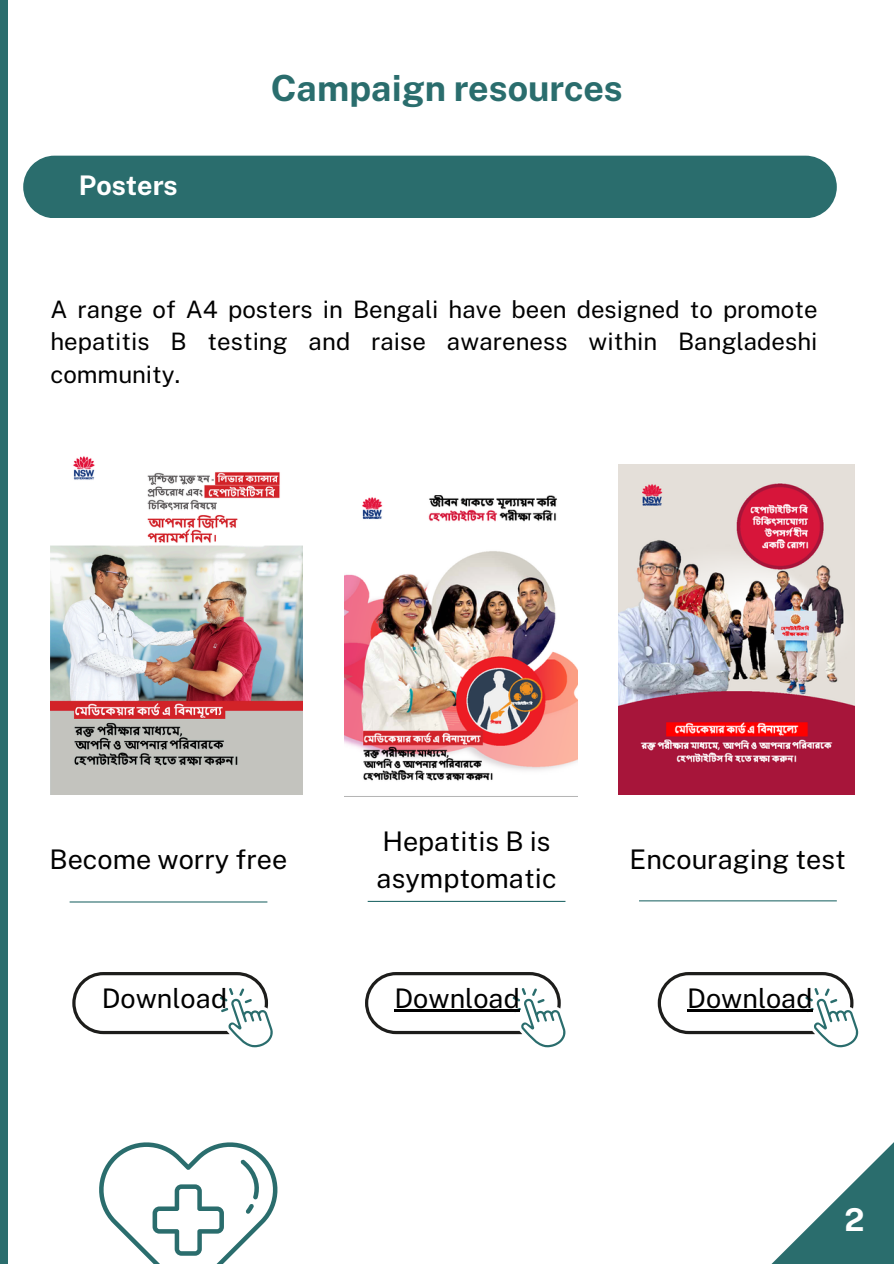
<style>
.page{position:relative;width:894px;height:1264px;background:#fff}
.page>*{position:absolute;margin:0;border:0;box-sizing:border-box;transform-origin:0 0}
.t1{font:700 36px "Public Sans";color:#2a6d6d}
.t2{font:700 31.5px "Public Sans";color:#fff}
.t3{font:27px/37.2px "Public Sans";color:#000}
.t4{font:700 27px "Public Sans";color:#fff}
.t5{font:24px/32.7px "Public Sans";color:#000;text-align:justify}
</style>
<div class="page">
<svg style="left:772px;top:1143px;width:121px;height:120px"></svg>
<svg style="left:99px;top:1142px;width:179px;height:121px"></svg>
<div style="left:0;top:0;width:7px;height:1263px;background:#2a6d6d"></div>
<img style="left:50px;top:456px;width:252px;height:338px">
<img style="left:618px;top:464px;width:235px;height:330px">
<img style="left:344px;top:495px;width:233px;height:286px">
<div style="left:23px;top:156px;width:813px;height:62px;background:#2a6d6d"></div>
<svg style="left:72px;top:972px;width:200px;height:75px"></svg>
<hr style="left:70px;top:901px;width:197px;height:1px;background:#2a6d6d">
<hr style="left:639px;top:900px;width:197px;height:1px;background:#2a6d6d">
<hr style="left:367px;top:900px;width:198px;height:2px;background:#2a6d6d">
<svg style="left:365px;top:972px;width:200px;height:75px"></svg>
<hr style="left:394px;top:1009px;width:125px;height:3px;background:#000">
<svg style="left:657px;top:972px;width:200px;height:75px"></svg>
<hr style="left:687px;top:1009px;width:125px;height:3px;background:#000">
<p class="t4" style="left:79px;top:170px;width:101px">Posters</p>
<p class="t1" style="left:271px;top:66px;width:353px">Campaign resources</p>
<h3 class="t5" style="left:50px;top:292px;width:768px">A range of A4 posters in Bengali have been designed to promote hepatitis B testing and raise awareness within Bangladeshi community.</h3>
<h3 class="t3" style="left:376px;top:822px;width:181px">Hepatitis B is asymptomatic</h3>
<h3 class="t3" style="left:50px;top:841px;width:239px">Become worry free</h3>
<p class="t3" style="left:629px;top:841px;width:218px">Encouraging test</p>
<h3 class="t3" style="left:102px;top:979px;width:127px">Download</h3>
<p class="t3" style="left:394px;top:979px;width:127px">Download</p>
<h3 class="t3" style="left:687px;top:979px;width:127px">Download</h3>
<p class="t2" style="left:844px;top:1200px;width:22px">2</p>
</div>
